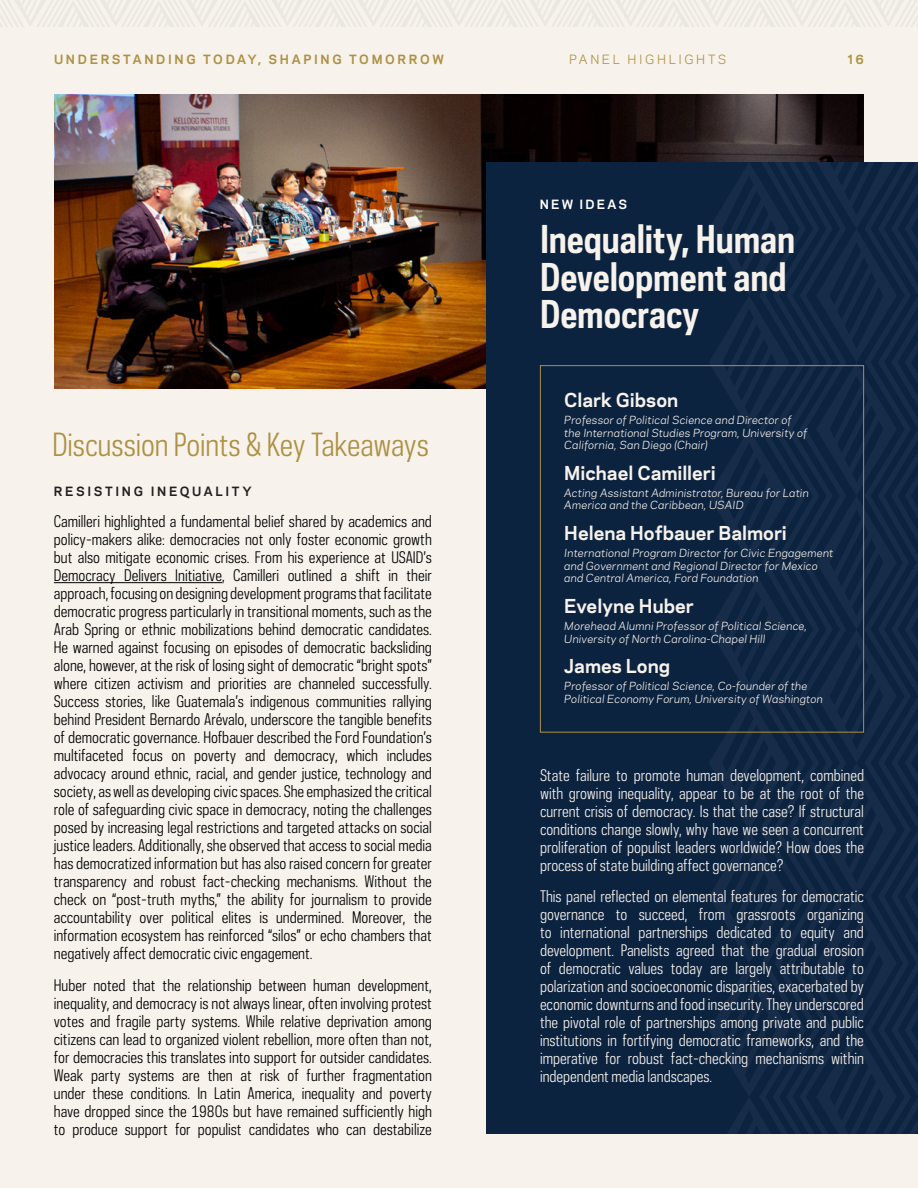
<style>
.page{position:relative;width:918px;height:1188px;background:#f7f2ec}
.page>*{position:absolute;margin:0;border:0;box-sizing:border-box;transform-origin:0 0}
.t1{font:700 36px/37.5px "Polaris Condensed";letter-spacing:-.005em;color:#f7f2ec}
.t2{font:30px "Polaris Condensed";letter-spacing:-.005em;color:#ae9142}
.t3{font:700 18px "Galaxie Polaris";color:#f7f2ec}
.Basic_Polaris{font:15px/18px "Polaris Condensed";color:#000;text-align:justify}
.Basic_Polaris_Warm_White{font:15px/18px "Polaris Condensed";color:#f7f2ec;text-align:justify}
.t4{font:700 12px "Galaxie Polaris";letter-spacing:.22em;color:#ae9142}
.t5{font:700 12px "Galaxie Polaris";letter-spacing:.215em;color:#231f20}
.t6{font:12px "Galaxie Polaris";letter-spacing:.22em;color:#ae9142}
.H4_TOC{font:700 12px "Galaxie Polaris";letter-spacing:.17em;color:#fff}
.t7{font:italic 10.5px/12.6px "Galaxie Polaris";letter-spacing:.015em;color:#f7f2ec}
</style>
<div class="page">
<img style="left:54px;top:94px;width:810px;height:295px">
<div style="left:486px;top:162px;width:432px;height:972px;background:#0c2340"></div>
<svg style="left:710px;top:162px;width:208px;height:972px"></svg>
<hr style="left:54px;top:582px;width:168px;height:1px;background:#000">
<div style="left:540px;top:365px;width:324px;height:368px;border:1px solid #ae9142"></div>
<svg style="left:0;top:0;width:918px;height:27px"></svg>
<h4 class="t4" style="left:54px;top:50px;width:391px">UNDERSTANDING TODAY, SHAPING TOMORROW</h4>
<h4 class="t6" style="left:569px;top:50px;width:159px">PANEL HIGHLIGHTS</h4>
<h4 class="t4" style="left:848px;top:50px;width:18px">16</h4>
<p class="H4_TOC" style="left:540px;top:195px;width:89px">NEW IDEAS</p>
<h1 class="t1" style="left:540px;top:220px;width:257px">Inequality, Human<br>Development and<br>Democracy</h1>
<h2 class="t2" style="left:52px;top:425px;width:378px">Discussion Points &amp; Key Takeaways</h2>
<h4 class="t5" style="left:54px;top:482px;width:199px">RESISTING INEQUALITY</h4>
<p class="Basic_Polaris" style="left:54px;top:512px;width:380px">Camilleri highlighted a fundamental belief shared by academics and policy-makers alike: democracies not only foster economic growth but also mitigate economic crises. From his experience at USAID’s Democracy Delivers Initiative, Camilleri outlined a shift in their approach, focusing on designing development programs that facilitate democratic progress particularly in transitional moments, such as the Arab Spring or ethnic mobilizations behind democratic candidates.<br>He warned against focusing on episodes of democratic backsliding alone, however, at the risk of losing sight of democratic “bright spots” where citizen activism and priorities are channeled successfully.<br>Success stories, like Guatemala’s indigenous communities rallying behind President Bernardo Arévalo, underscore the tangible benefits of democratic governance. Hofbauer described the Ford Foundation’s multifaceted focus on poverty and democracy, which includes advocacy around ethnic, racial, and gender justice, technology and society, as well as developing civic spaces. She emphasized the critical role of safeguarding civic space in democracy, noting the challenges posed by increasing legal restrictions and targeted attacks on social justice leaders. Additionally, she observed that access to social media has democratized information but has also raised concern for greater transparency and robust fact-checking mechanisms. Without the check on “post-truth myths,” the ability for journalism to provide accountability over political elites is undermined. Moreover, the information ecosystem has reinforced “silos” or echo chambers that negatively affect democratic civic engagement.</p>
<p class="Basic_Polaris" style="left:54px;top:976px;width:380px">Huber noted that the relationship between human development, inequality, and democracy is not always linear, often involving protest votes and fragile party systems. While relative deprivation among citizens can lead to organized violent rebellion, more often than not, for democracies this translates into support for outsider candidates.<br>Weak party systems are then at risk of further fragmentation under these conditions. In Latin America, inequality and poverty have dropped since the 1980s but have remained sufficiently high to produce support for populist candidates who can destabilize</p>
<h3 class="t3" style="left:564px;top:387px;width:115px">Clark Gibson</h3>
<h3 class="t7" style="left:564px;top:413px;width:244px">Professor of Political Science and Director of the International Studies Program, University of<br>California, San Diego (Chair)</h3>
<h3 class="t3" style="left:564px;top:460px;width:153px">Michael Camilleri</h3>
<h3 class="t7" style="left:564px;top:486px;width:246px">Acting Assistant Administrator, Bureau for Latin<br>America and the Caribbean, USAID</h3>
<h3 class="t7" style="left:564px;top:546px;width:271px">International Program Director for Civic Engagement and Government and Regional Director for Mexico and Central America, Ford Foundation</h3>
<h3 class="t3" style="left:564px;top:520px;width:224px">Helena Hofbauer Balmori</h3>
<h3 class="t3" style="left:564px;top:593px;width:131px">Evelyne Huber</h3>
<h3 class="t7" style="left:564px;top:619px;width:244px">Morehead Alumni Professor of Political Science,<br>University of North Carolina-Chapel Hill</h3>
<h3 class="t7" style="left:564px;top:679px;width:260px">Professor of Political Science, Co-founder of the<br>Political Economy Forum, University of Washington</h3>
<h3 class="t3" style="left:564px;top:653px;width:107px">James Long</h3>
<p class="Basic_Polaris_Warm_White" style="left:540px;top:766px;width:326px">State failure to promote human development, combined with growing inequality, appear to be at the root of the current crisis of democracy. Is that the case? If structural conditions change slowly, why have we seen a concurrent proliferation of populist leaders worldwide? How does the process of state building affect governance?</p>
<p class="Basic_Polaris_Warm_White" style="left:540px;top:887px;width:326px">This panel reflected on elemental features for democratic governance to succeed, from grassroots organizing to international partnerships dedicated to equity and development. Panelists agreed that the gradual erosion of democratic values today are largely attributable to polarization and socioeconomic disparities, exacerbated by economic downturns and food insecurity. They underscored the pivotal role of partnerships among private and public institutions in fortifying democratic frameworks, and the imperative for robust fact-checking mechanisms within independent media landscapes.</p>
</div>
